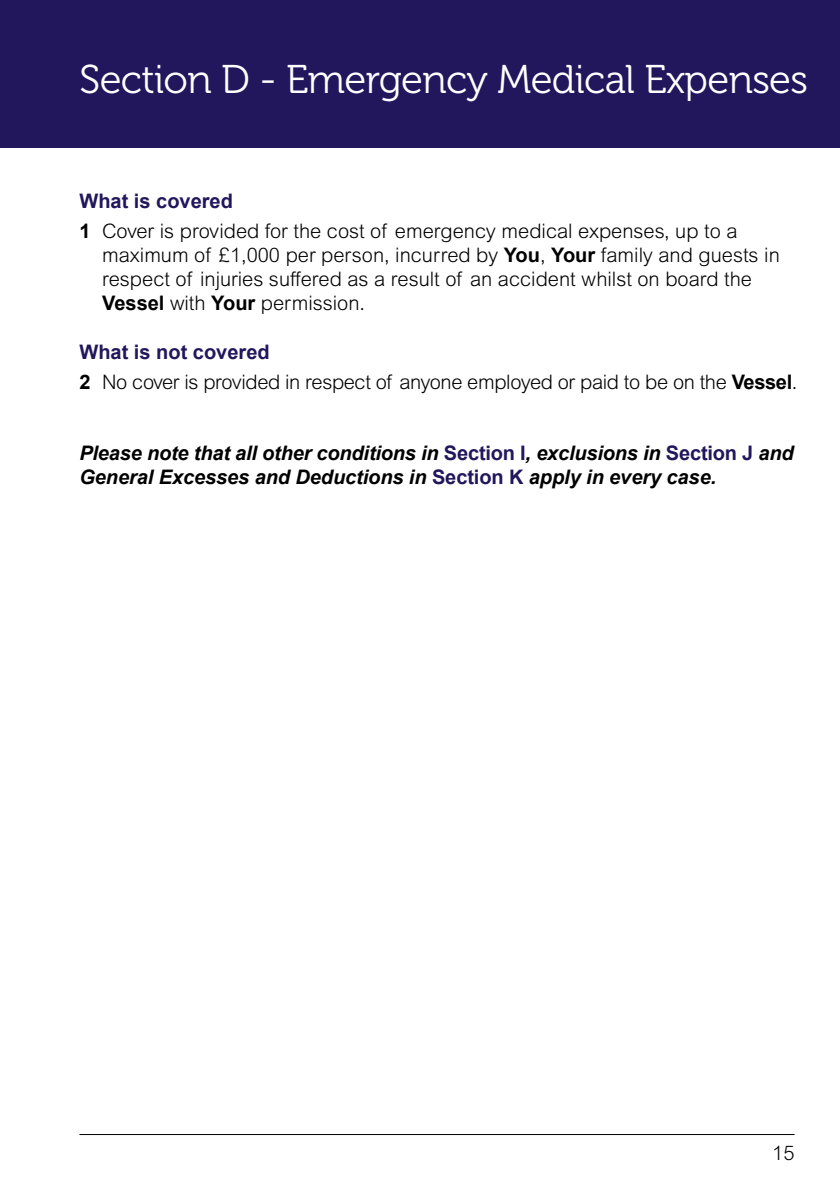
<style>
.page{position:relative;width:840px;height:1191px;background:#fff}
.page>*{position:absolute;margin:0;border:0;box-sizing:border-box;transform-origin:0 0}
.t1{font:40px "Museo 300";letter-spacing:-.015em;color:#fff}
.t2{font:300 20px/24px "Arial MT Pro";color:#000}
.t3{font:italic 700 20px/24px "Arial";letter-spacing:-.01em;color:#000}
.t4{font:300 20px "Arial MT Pro";letter-spacing:-.02em;color:#000}
.t5{font:700 20px "Arial";color:#22165c}
.s1{font-family:"Arial";font-weight:700}
.s2{font-style:normal;color:#22165c}
</style>
<div class="page">
<div style="left:0;top:0;width:839px;height:147px;background:#22165c"></div>
<hr style="left:79px;top:1134px;width:715px;height:1px;background:#000">
<h1 class="t1" style="left:79px;top:57px;width:729px">Section D - Emergency Medical Expenses</h1>
<p class="t5" style="left:79px;top:188px;width:155px">What is covered</p>
<p class="t2" style="left:102px;top:219px;width:678px;text-indent:-23px"><span class="s1">1</span> Cover is provided for the cost of emergency medical expenses, up to a maximum of £1,000 per person, incurred by <span class="s1">You</span>, <span class="s1">Your</span> family and guests in respect of injuries suffered as a result of an accident whilst on board the <span class="s1">Vessel</span> with <span class="s1">Your</span> permission.</p>
<p class="t5" style="left:79px;top:339px;width:192px">What is not covered</p>
<p class="t4" style="left:79px;top:369px;width:719px"><span class="s1">2</span> No cover is provided in respect of anyone employed or paid to be on the <span class="s1">Vessel</span>.</p>
<p class="t3" style="left:79px;top:441px;width:715px">Please note that all other conditions in <span class="s2">Section I</span>, exclusions in <span class="s2">Section J</span> and<br>General Excesses and Deductions in <span class="s2">Section K</span> apply in every case.</p>
<p class="t2" style="left:771px;top:1141px;width:24px">15</p>
</div>
